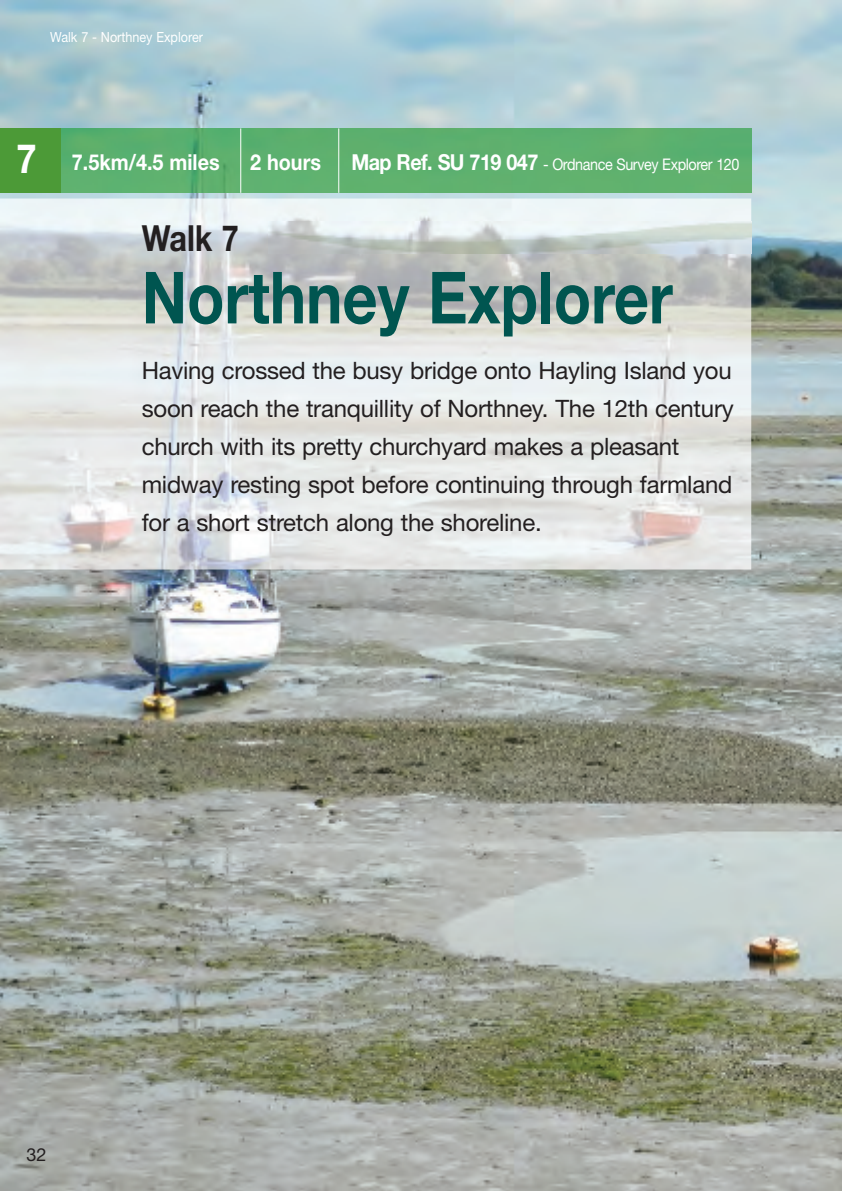
<style>
.page{position:relative;width:842px;height:1191px;background:#fff}
.page>*{position:absolute;margin:0;border:0;box-sizing:border-box;transform-origin:0 0}
.t1{font:700 72px "Helvetica Neue";color:#005550;scale:.85 1}
.t2{font:700 40.4px "Helvetica Neue";color:#fff;scale:.9 1}
.t3{font:700 36px "Helvetica Neue";color:#231f20;scale:.85 1}
.t4{font:24px/38px "Helvetica Neue";letter-spacing:-.01em;color:#231f20}
.t5{font:700 22px "Helvetica Neue";color:#fff;scale:.9 1}
.t6{font:18px "Helvetica Neue";color:#231f20}
.t7{font:16px "Helvetica Neue";letter-spacing:-.03em;color:#fff;scale:.9 1}
.t8{font:14px "Helvetica Neue";color:#fff;scale:.9 1}
.s1{font-weight:700;font-size:22px}
</style>
<div class="page">
<img style="left:0;top:0;width:842px;height:1191px">
<img style="left:0;top:198px;width:751px;height:371px">
<div style="left:60px;top:128px;width:691px;height:65px;background:#5eb16e"></div>
<hr style="left:240px;top:128px;width:1px;height:65px;background:#fff">
<hr style="left:338px;top:128px;width:1px;height:65px;background:#fff">
<div style="left:0;top:128px;width:60px;height:65px;background:#4c9a37"></div>
<img style="left:269px;top:222px;width:482px;height:31px">
<p class="t8" style="left:50px;top:28px;width:171px">Walk 7 - Northney Explorer</p>
<h2 class="t2" style="left:16px;top:134px;width:24px">7</h2>
<p class="t5" style="left:72px;top:148px;width:166px">7.5km/4.5 miles</p>
<p class="t5" style="left:250px;top:148px;width:80px">2 hours</p>
<p class="t7" style="left:351px;top:154px;width:433px"><span class="s1">Map Ref. SU 719 047</span> - Ordnance Survey Explorer 120</p>
<h3 class="t3" style="left:142px;top:216px;width:116px">Walk 7</h3>
<h1 class="t1" style="left:142px;top:253px;width:626px">Northney Explorer</h1>
<p class="t4" style="left:142px;top:351px;width:593px">Having crossed the busy bridge onto Hayling Island you soon reach the tranquillity of Northney. The 12th century church with its pretty churchyard makes a pleasant midway resting spot before continuing through farmland for a short stretch along the shoreline.</p>
<p class="t6" style="left:27px;top:1144px;width:22px">32</p>
</div>
